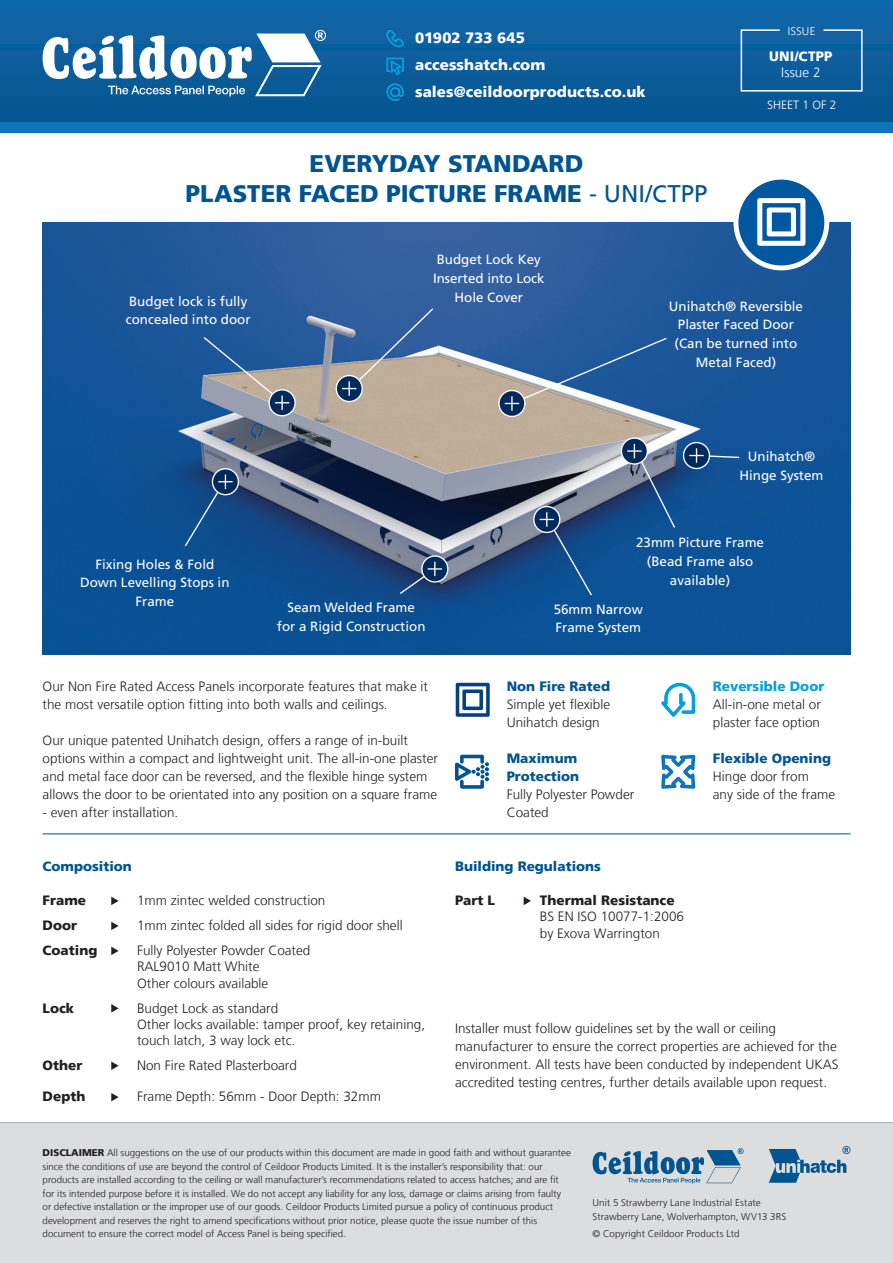
<style>
.page{position:relative;width:893px;height:1263px;background:#fff}
.page>*{position:absolute;margin:0;border:0;box-sizing:border-box;transform-origin:0 0}
.t1{font:900 24px "Frutiger LT";letter-spacing:.005em;color:#005490}
.t2{font:900 15px "Frutiger LT";letter-spacing:.01em;color:#fff}
.t3{font:300 13.5px/18px "Frutiger LT";color:#231f20}
.t4{font:900 13.5px/18px "Frutiger LT";color:#005490}
.t5{font:900 13.5px "Frutiger LT";color:#231f20}
.t6{font:900 13.5px "Frutiger LT";letter-spacing:.02em;color:#fff}
.t7{font:300 13.5px "Frutiger LT";letter-spacing:.01em;color:#fff}
.t8{font:13.35px/18.8px "Frutiger";color:#fff;text-align:center}
.t9{font:300 12px "Frutiger LT";color:#fff}
.t10{font:300 11.25px "Frutiger LT";letter-spacing:.01em;color:#fff}
.t11{font:300 9.75px/13.5px "Frutiger LT";color:#231f20}
.s1{font-weight:400}
.s2{font-weight:900;color:#005490}
.s3{font-weight:900;color:#069edb}
.s4{font-weight:300;color:#231f20}
.s5{font-weight:900}
</style>
<div class="page">
<div style="left:0;top:0;width:893px;height:133px;background:linear-gradient(to right,#0a5f9e,#0b5e9c)"></div>
<div style="left:0;top:122px;width:893px;height:11px;background:#1074bc"></div>
<svg style="left:386px;top:58px;width:18px;height:17px"></svg>
<svg style="left:386px;top:83px;width:18px;height:18px"></svg>
<svg style="left:43px;top:30px;width:283px;height:67px"></svg>
<svg style="left:386px;top:29px;width:18px;height:18px"></svg>
<div style="left:0;top:1122px;width:893px;height:141px;background:#dcdddf"></div>
<svg style="left:769px;top:1146px;width:81px;height:37px;background:#8cabc2"></svg>
<svg style="left:593px;top:1148px;width:151px;height:35px;background:#8eacc2"></svg>
<svg style="left:661px;top:683px;width:34px;height:34px"></svg>
<svg style="left:661px;top:755px;width:34px;height:34px"></svg>
<svg style="left:524px;top:897px;width:7px;height:8px"></svg>
<svg style="left:455px;top:755px;width:34px;height:34px"></svg>
<hr style="left:43px;top:833px;width:808px;height:1px;background:#005490">
<svg style="left:456px;top:683px;width:34px;height:34px"></svg>
<svg style="left:740px;top:29px;width:123px;height:63px;background:#1b67a2"></svg>
<img style="left:43px;top:223px;width:807px;height:432px">
<svg style="left:499px;top:390px;width:26px;height:26px"></svg>
<div style="left:498px;top:390px;width:28px;height:27px;border:1px solid #fff;border-radius:50%"></div>
<svg style="left:505px;top:337px;width:163px;height:74px;background:#4b73a3"></svg>
<div style="left:684px;top:443px;width:25px;height:25px;background:#00295c;border-radius:50%"></div>
<div style="left:683px;top:442px;width:27px;height:27px;border:1px solid #fff;border-radius:50%"></div>
<svg style="left:689px;top:448px;width:52px;height:15px"></svg>
<svg style="left:621px;top:438px;width:26px;height:26px"></svg>
<div style="left:621px;top:437px;width:27px;height:28px;border:1px solid #fff;border-radius:50%"></div>
<svg style="left:627px;top:444px;width:49px;height:85px;background:#3e618d"></svg>
<svg style="left:336px;top:376px;width:26px;height:25px"></svg>
<div style="left:336px;top:375px;width:27px;height:27px;border:1px solid #fff;border-radius:50%"></div>
<svg style="left:342px;top:307px;width:93px;height:89px;background:#6c809e"></svg>
<svg style="left:212px;top:469px;width:26px;height:26px"></svg>
<div style="left:212px;top:468px;width:27px;height:27px;border:1px solid #fff;border-radius:50%"></div>
<svg style="left:183px;top:474px;width:50px;height:74px;background:#194f8a"></svg>
<svg style="left:422px;top:556px;width:26px;height:26px"></svg>
<div style="left:421px;top:555px;width:27px;height:28px;border:1px solid #fff;border-radius:50%"></div>
<svg style="left:398px;top:562px;width:44px;height:33px"></svg>
<svg style="left:534px;top:506px;width:26px;height:26px"></svg>
<div style="left:533px;top:506px;width:27px;height:27px;border:1px solid #fff;border-radius:50%"></div>
<svg style="left:540px;top:512px;width:53px;height:85px;background:#1c508a"></svg>
<svg style="left:269px;top:390px;width:26px;height:26px"></svg>
<div style="left:268px;top:389px;width:28px;height:27px;border:1px solid #fff;border-radius:50%"></div>
<svg style="left:202px;top:336px;width:87px;height:74px;background:#607c9e"></svg>
<svg style="left:733px;top:175px;width:96px;height:95px"></svg>
<div style="left:738px;top:180px;width:86px;height:85px;background:#0158a0;border-radius:50%"></div>
<svg style="left:757px;top:198px;width:48px;height:48px"></svg>
<svg style="left:111px;top:897px;width:8px;height:8px"></svg>
<svg style="left:111px;top:922px;width:8px;height:8px"></svg>
<svg style="left:111px;top:947px;width:8px;height:8px"></svg>
<svg style="left:111px;top:1004px;width:8px;height:8px"></svg>
<svg style="left:111px;top:1061px;width:8px;height:9px"></svg>
<svg style="left:111px;top:1093px;width:8px;height:8px"></svg>
<p class="t2" style="left:415px;top:29px;width:111px">01902 733 645</p>
<p class="t2" style="left:415px;top:56px;width:132px">accesshatch.com</p>
<p class="t2" style="left:415px;top:83px;width:232px">sales@ceildoorproducts.co.uk</p>
<p class="t1" style="left:310px;top:149px;width:275px">EVERYDAY STANDARD</p>
<p class="t1" style="left:185px;top:179px;width:523px">PLASTER FACED PICTURE FRAME <span class="s1">- UNI/CTPP</span></p>
<p class="t10" style="left:788px;top:24px;width:29px">ISSUE</p>
<p class="t6" style="left:769px;top:48px;width:65px">UNI/CTPP</p>
<p class="t7" style="left:781px;top:65px;width:41px">Issue 2</p>
<p class="t9" style="left:767px;top:98px;width:71px">SHEET 1 OF 2</p>
<p class="t8" style="left:126px;top:292px;width:126px;text-align:left">Budget lock is fully concealed into door</p>
<p class="t8" style="left:437px;top:250px;width:106px">Budget Lock Key</p>
<p class="t8" style="left:433px;top:269px;width:113px">Inserted into Lock<br>Hole Cover</p>
<p class="t8" style="left:669px;top:297px;width:136px">Unihatch® Reversible<br>Plaster Faced Door</p>
<p class="t8" style="left:675px;top:334px;width:124px">(Can be turned into<br>Metal Faced)</p>
<p class="t8" style="left:80px;top:555px;width:151px">Fixing Holes &amp; Fold<br>Down Levelling Stops in<br>Frame</p>
<p class="t8" style="left:287px;top:598px;width:129px">Seam Welded Frame</p>
<p class="t8" style="left:277px;top:617px;width:150px">for a Rigid Construction</p>
<p class="t8" style="left:739px;top:447px;width:86px">Unihatch®<br>Hinge System</p>
<p class="t8" style="left:636px;top:533px;width:129px">23mm Picture Frame</p>
<p class="t8" style="left:647px;top:552px;width:108px">(Bead Frame also available)</p>
<p class="t8" style="left:554px;top:600px;width:91px">56mm Narrow</p>
<p class="t8" style="left:556px;top:618px;width:87px">Frame System</p>
<p class="t3" style="left:43px;top:677px;width:387px">Our Non Fire Rated Access Panels incorporate features that make it the most versatile option fitting into both walls and ceilings.</p>
<p class="t3" style="left:43px;top:731px;width:397px">Our unique patented Unihatch design, offers a range of in-built options within a compact and lightweight unit. The all-in-one plaster and metal face door can be reversed, and the flexible hinge system allows the door to be orientated into any position on a square frame</p>
<p class="t3" style="left:43px;top:803px;width:137px">- even after installation.</p>
<p class="t3" style="left:507px;top:677px;width:105px;text-align:justify"><span class="s2">Non Fire Rated </span>Simple yet flexible Unihatch design</p>
<p class="t3" style="left:713px;top:677px;width:113px"><span class="s3">Reversible Door<br></span>All-in-one metal or plaster face option</p>
<p class="t4" style="left:713px;top:749px;width:120px">Flexible Opening<br><span class="s4">Hinge door from</span></p>
<p class="t3" style="left:713px;top:785px;width:124px">any side of the frame</p>
<p class="t3" style="left:507px;top:749px;width:129px"><span class="s2">Maximum<br>Protection<br></span>Fully Polyester Powder<br>Coated</p>
<p class="t4" style="left:43px;top:857px;width:91px">Composition</p>
<p class="t4" style="left:455px;top:857px;width:148px">Building Regulations</p>
<p class="t5" style="left:43px;top:892px;width:45px">Frame</p>
<p class="t3" style="left:137px;top:892px;width:190px">1mm zintec welded construction</p>
<p class="t5" style="left:43px;top:917px;width:36px">Door</p>
<p class="t3" style="left:137px;top:917px;width:267px">1mm zintec folded all sides for rigid door shell</p>
<p class="t5" style="left:43px;top:942px;width:56px">Coating</p>
<p class="t3" style="left:137px;top:942px;width:175px;line-height:16.2px">Fully Polyester Powder Coated<br>RAL9010 Matt White<br>Other colours available</p>
<p class="t5" style="left:43px;top:1000px;width:33px">Lock</p>
<p class="t3" style="left:137px;top:1000px;width:290px;line-height:16.2px">Budget Lock as standard<br>Other locks available: tamper proof, key retaining, touch latch, 3 way lock etc.</p>
<p class="t5" style="left:43px;top:1057px;width:41px">Other</p>
<p class="t3" style="left:137px;top:1056px;width:161px">Non Fire Rated Plasterboard</p>
<p class="t5" style="left:43px;top:1088px;width:44px">Depth</p>
<p class="t3" style="left:137px;top:1088px;width:245px">Frame Depth: 56mm - Door Depth: 32mm</p>
<p class="t5" style="left:455px;top:892px;width:42px">Part L</p>
<p class="t3" style="left:540px;top:892px;width:146px;line-height:16.2px"><span class="s5">Thermal Resistance<br></span>BS EN ISO 10077-1:2006 by Exova Warrington</p>
<p class="t3" style="left:455px;top:1019px;width:385px">Installer must follow guidelines set by the wall or ceiling manufacturer to ensure the correct properties are achieved for the environment. All tests have been conducted by independent UKAS accredited testing centres, further details available upon request.</p>
<p class="t11" style="left:43px;top:1146px;width:530px"><span class="s5">DISCLAIMER</span> All suggestions on the use of our products within this document are made in good faith and without guarantee since the conditions of use are beyond the control of Ceildoor Products Limited. It is the installer’s responsibility that: our products are installed according to the ceiling or wall manufacturer’s recommendations related to access hatches; and are fit for its intended purpose before it is installed. We do not accept any liability for any loss, damage or claims arising from faulty or defective installation or the improper use of our goods. Ceildoor Products Limited pursue a policy of continuous product development and reserves the right to amend specifications without prior notice, please quote the issue number of this document to ensure the correct model of Access Panel is being specified.</p>
<p class="t11" style="left:593px;top:1196px;width:195px">Unit 5 Strawberry Lane Industrial Estate<br>Strawberry Lane, Wolverhampton, WV13 3RS</p>
<p class="t11" style="left:593px;top:1227px;width:148px">© Copyright Ceildoor Products Ltd</p>
</div>
